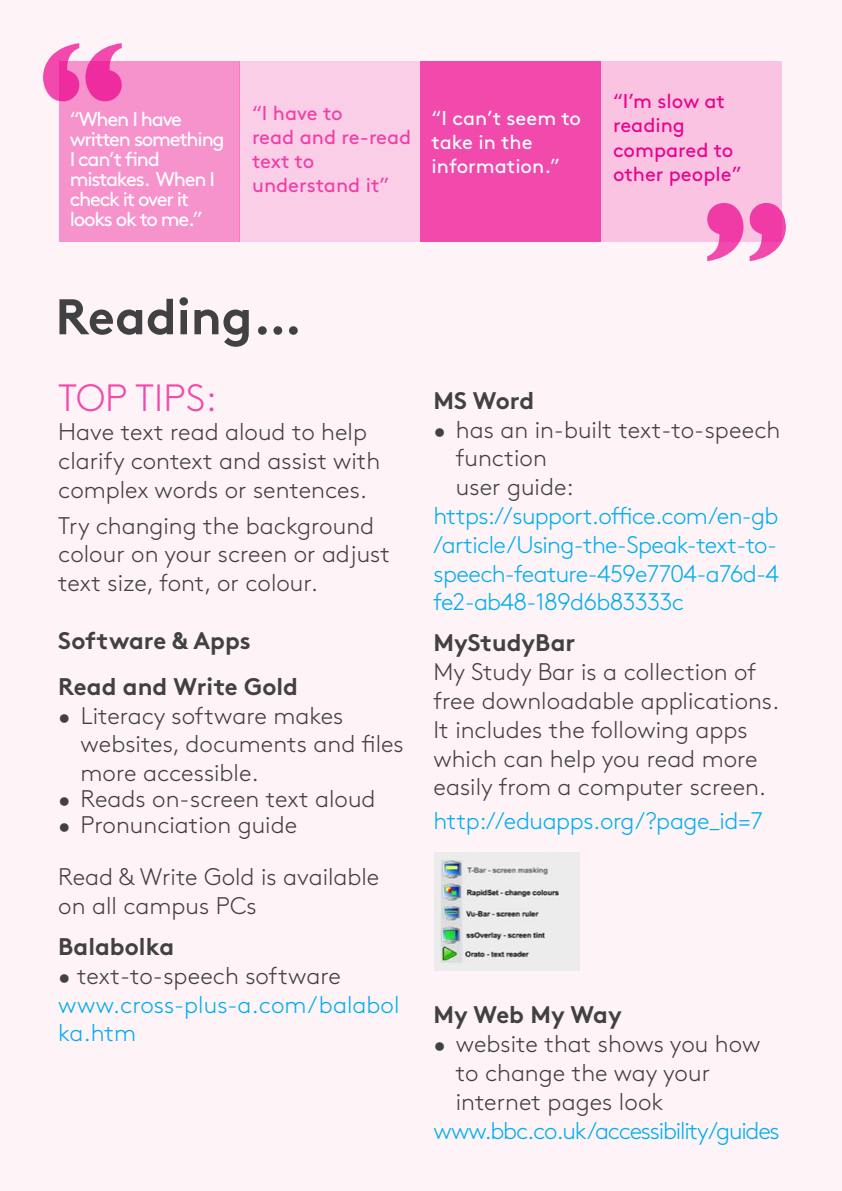
<style>
.page{position:relative;width:842px;height:1191px;background:#fef3f7}
.page>*{position:absolute;margin:0;border:0;box-sizing:border-box;transform-origin:0 0}
.t1{font:700 50px "Brown";color:#414042}
.t2{font:300 38px "Brown";color:rgb(236 0 140/.7)}
.t3{font:300 24px/28.8px "Brown";color:#414042}
.t4{font:300 24px/28.8px "Brown";letter-spacing:-.03em;color:#00aeef;text-align:justify}
.t5{font:700 24px/46px "Brown";color:#414042}
.t6{font:300 24px/28.8px "Brown";color:#00aeef}
.t7{font:300 24px "Brown";letter-spacing:-.05em;color:#00aeef}
.t8{font:20px/20px "Brown";letter-spacing:-.06em;color:#fff}
.t9{font:20px/24px "Brown";color:rgb(236 0 140/.7)}
.t10{font:20px/24px "Brown";color:#ec008c}
.t11{font:20px/24px "Brown";color:#fff}
</style>
<div class="page">
<div style="left:59px;top:61px;width:181px;height:181px;background:#f692cc"></div>
<div style="left:240px;top:61px;width:180px;height:181px;background:#fbcee7"></div>
<div style="left:420px;top:61px;width:181px;height:181px;background:#f149ac"></div>
<div style="left:601px;top:61px;width:180px;height:181px;background:#fac3e2"></div>
<svg style="left:707px;top:203px;width:79px;height:58px"></svg>
<svg style="left:43px;top:43px;width:79px;height:58px"></svg>
<img style="left:434px;top:852px;width:145px;height:118px">
<p class="t8" style="left:70px;top:107px;width:156px">“When I have written something<br>I can’t find mistakes. When I check it over it looks ok to me.”</p>
<p class="t9" style="left:252px;top:99px;width:161px">“I have to<br>read and re-read text to understand it”</p>
<p class="t11" style="left:432px;top:104px;width:151px">“I can’t seem to take in the information.”</p>
<p class="t10" style="left:613px;top:88px;width:130px">“I’m slow at reading compared to other people”</p>
<h1 class="t1" style="left:55px;top:276px;width:248px">Reading…</h1>
<h2 class="t2" style="left:58px;top:370px;width:160px">TOP TIPS:</h2>
<p class="t3" style="left:58px;top:415px;width:324px">Have text read aloud to help clarify context and assist with complex words or sentences.</p>
<p class="t3" style="left:58px;top:509px;width:333px">Try changing the background colour on your screen or adjust text size, font, or colour.</p>
<p class="t5" style="left:58px;top:615px;width:241px">Software &amp; Apps<br>Read and Write Gold</p>
<p class="t3" style="left:81px;top:699px;width:325px;text-indent:-22px">• Literacy software makes websites, documents and files more accessible.</p>
<p class="t3" style="left:58px;top:783px;width:319px">• Reads on-screen text aloud</p>
<p class="t3" style="left:58px;top:797px;width:323px;line-height:52px">• Pronunciation guide<br>Read &amp; Write Gold is available</p>
<p class="t3" style="left:58px;top:889px;width:200px">on all campus PCs</p>
<p class="t5" style="left:58px;top:921px;width:117px">Balabolka</p>
<p class="t3" style="left:58px;top:959px;width:284px">• text-to-speech software</p>
<p class="t6" style="left:58px;top:988px;width:343px">www.cross-plus-a.com/balabol ka.htm</p>
<p class="t5" style="left:433px;top:375px;width:102px">MS Word</p>
<p class="t3" style="left:456px;top:413px;width:326px;text-indent:-22px">• has an in-built text-to-speech function<br>user guide:</p>
<p class="t4" style="left:433px;top:499px;width:347px">https://support.office.com/en-gb /article/Using-the-Speak-text-to&shy;speech-feature-459e7704-a76d-4 fe2-ab48-189d6b83333c</p>
<p class="t5" style="left:433px;top:617px;width:143px">MyStudyBar</p>
<p class="t3" style="left:433px;top:655px;width:347px">My Study Bar is a collection of free downloadable applications.<br>It includes the following apps which can help you read more easily from a computer screen.</p>
<p class="t4" style="left:433px;top:805px;width:331px">http://eduapps.org/?page_id=7</p>
<p class="t5" style="left:433px;top:989px;width:190px">My Web My Way</p>
<p class="t3" style="left:456px;top:1027px;width:306px;text-indent:-22px">• website that shows you how to change the way your internet pages look</p>
<p class="t7" style="left:433px;top:1112px;width:348px">www.bbc.co.uk/accessibility/guides</p>
</div>
